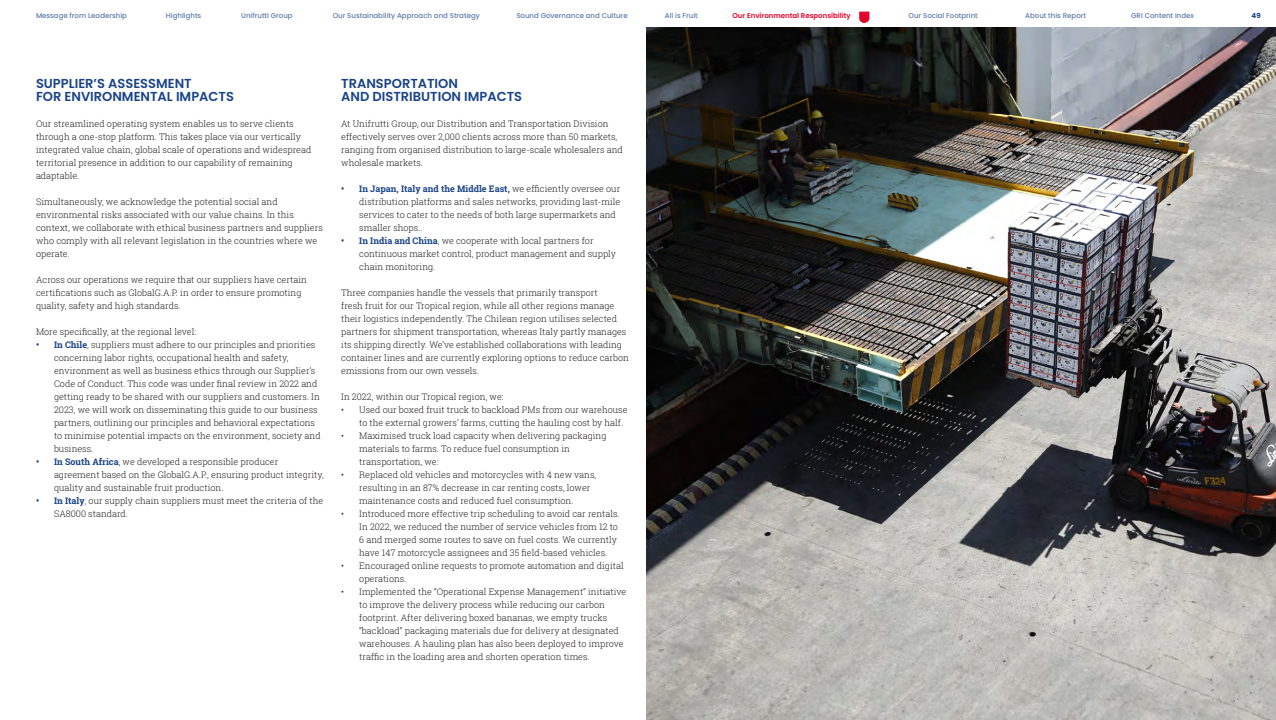
<style>
.page{position:relative;width:1276px;height:720px;background:#fff}
.page>*{position:absolute;margin:0;border:0;box-sizing:border-box;transform-origin:0 0}
.Titoletto_secondo_li{font:600 13px "Poppins";color:#194388}
.Testo_corrente{font:300 9px/13px "Roboto Slab";color:#231f20}
.t1{font:500 7px "Poppins";color:#5c7aab}
.t2{font:600 7px "Poppins";color:#e4032c}
.t3{font:700 7px "Poppins";color:#194388}
.s1{font-weight:700;color:#194388}
</style>
<div class="page">
<img style="left:646px;top:27px;width:630px;height:693px">
<svg style="left:859px;top:12px;width:10px;height:11px"></svg>
<p class="t1" style="left:36px;top:12px;width:92px">Message from Leadership</p>
<p class="t1" style="left:166px;top:12px;width:37px">Highlights</p>
<p class="t1" style="left:241px;top:12px;width:53px">Unifrutti Group</p>
<p class="t1" style="left:333px;top:12px;width:149px">Our Sustainability Approach and Strategy</p>
<p class="t1" style="left:516px;top:12px;width:113px">Sound Governance and Culture</p>
<p class="t1" style="left:665px;top:12px;width:35px">All is Fruit</p>
<p class="t2" style="left:732px;top:12px;width:120px">Our Environmental Responsibility</p>
<p class="t1" style="left:908px;top:12px;width:71px">Our Social Footprint</p>
<p class="t1" style="left:1025px;top:12px;width:62px">About this Report</p>
<p class="t1" style="left:1131px;top:12px;width:64px">GRI Content Index</p>
<p class="t3" style="left:1251px;top:12px;width:11px">49</p>
<p class="Titoletto_secondo_li" style="left:36px;top:76px;width:157px">SUPPLIER’S ASSESSMENT</p>
<p class="Titoletto_secondo_li" style="left:36px;top:89px;width:199px">FOR ENVIRONMENTAL IMPACTS</p>
<p class="Testo_corrente" style="left:36px;top:117px;width:277px">Our streamlined operating system enables us to serve clients through a one-stop platform. This takes place via our vertically integrated value chain, global scale of operations and widespread territorial presence in addition to our capability of remaining adaptable.</p>
<p class="Testo_corrente" style="left:36px;top:195px;width:288px">Simultaneously, we acknowledge the potential social and environmental risks associated with our value chains. In this context, we collaborate with ethical business partners and suppliers who comply with all relevant legislation in the countries where we operate.</p>
<p class="Testo_corrente" style="left:36px;top:273px;width:272px">Across our operations we require that our suppliers have certain certifications such as GlobalG.A.P. in order to ensure promoting quality, safety and high standards.</p>
<p class="Testo_corrente" style="left:36px;top:325px;width:161px">More specifically, at the regional level:</p>
<p class="Testo_corrente" style="left:54px;top:338px;width:268px;text-indent:-18px"><span class="s1">• In Chile</span>, suppliers must adhere to our principles and priorities concerning labor rights, occupational health and safety, environment as well as business ethics through our Supplier’s Code of Conduct. This code was under final review in 2022 and getting ready to be shared with our suppliers and customers. In 2023, we will work on disseminating this guide to our business partners, outlining our principles and behavioral expectations to minimise potential impacts on the environment, society and business.</p>
<p class="Testo_corrente" style="left:54px;top:455px;width:271px;text-indent:-18px"><span class="s1">• In South Africa</span>, we developed a responsible producer agreement based on the GlobalG.A.P., ensuring product integrity, quality and sustainable fruit production.</p>
<p class="Testo_corrente" style="left:54px;top:494px;width:271px;text-indent:-18px"><span class="s1">• In Italy</span>, our supply chain suppliers must meet the criteria of the<br>SA8000 standard.</p>
<p class="Titoletto_secondo_li" style="left:341px;top:76px;width:118px">TRANSPORTATION</p>
<p class="Titoletto_secondo_li" style="left:341px;top:89px;width:182px">AND DISTRIBUTION IMPACTS</p>
<p class="Testo_corrente" style="left:341px;top:117px;width:283px">At Unifrutti Group, our Distribution and Transportation Division effectively serves over 2,000 clients across more than 50 markets, ranging from organised distribution to large-scale wholesalers and wholesale markets.</p>
<p class="Testo_corrente" style="left:359px;top:182px;width:263px;text-indent:-18px"><span class="s1">• In Japan, Italy and the Middle East,</span> we efficiently oversee our distribution platforms and sales networks, providing last-mile services to cater to the needs of both large supermarkets and smaller shops..</p>
<p class="Testo_corrente" style="left:359px;top:234px;width:258px;text-indent:-18px"><span class="s1">• In India and China</span>, we cooperate with local partners for continuous market control, product management and supply chain monitoring.</p>
<p class="Testo_corrente" style="left:341px;top:286px;width:289px">Three companies handle the vessels that primarily transport<br>fresh fruit for our Tropical region, while all other regions manage their logistics independently. The Chilean region utilises selected partners for shipment transportation, whereas Italy partly manages its shipping directly. We’ve established collaborations with leading container lines and are currently exploring options to reduce carbon emissions from our own vessels.</p>
<p class="Testo_corrente" style="left:341px;top:390px;width:164px">In 2022, within our Tropical region, we:</p>
<p class="Testo_corrente" style="left:359px;top:403px;width:270px;text-indent:-18px">• Used our boxed fruit truck to backload PMs from our warehouse to the external growers’ farms, cutting the hauling cost by half.</p>
<p class="Testo_corrente" style="left:359px;top:429px;width:249px;text-indent:-18px">• Maximised truck load capacity when delivering packaging materials to farms. To reduce fuel consumption in transportation, we:</p>
<p class="Testo_corrente" style="left:359px;top:468px;width:238px;text-indent:-18px">• Replaced old vehicles and motorcycles with 4 new vans, resulting in an 87% decrease in car renting costs, lower maintenance costs and reduced fuel consumption.</p>
<p class="Testo_corrente" style="left:359px;top:507px;width:262px;text-indent:-18px">• Introduced more effective trip scheduling to avoid car rentals.<br>In 2022, we reduced the number of service vehicles from 12 to 6 and merged some routes to save on fuel costs. We currently have 147 motorcycle assignees and 35 field-based vehicles.</p>
<p class="Testo_corrente" style="left:359px;top:559px;width:266px;text-indent:-18px">• Encouraged online requests to promote automation and digital operations.</p>
<p class="Testo_corrente" style="left:359px;top:585px;width:269px;text-indent:-18px">• Implemented the “Operational Expense Management” initiative to improve the delivery process while reducing our carbon footprint. After delivering boxed bananas, we empty trucks “backload” packaging materials due for delivery at designated warehouses. A hauling plan has also been deployed to improve traffic in the loading area and shorten operation times.</p>
</div>
